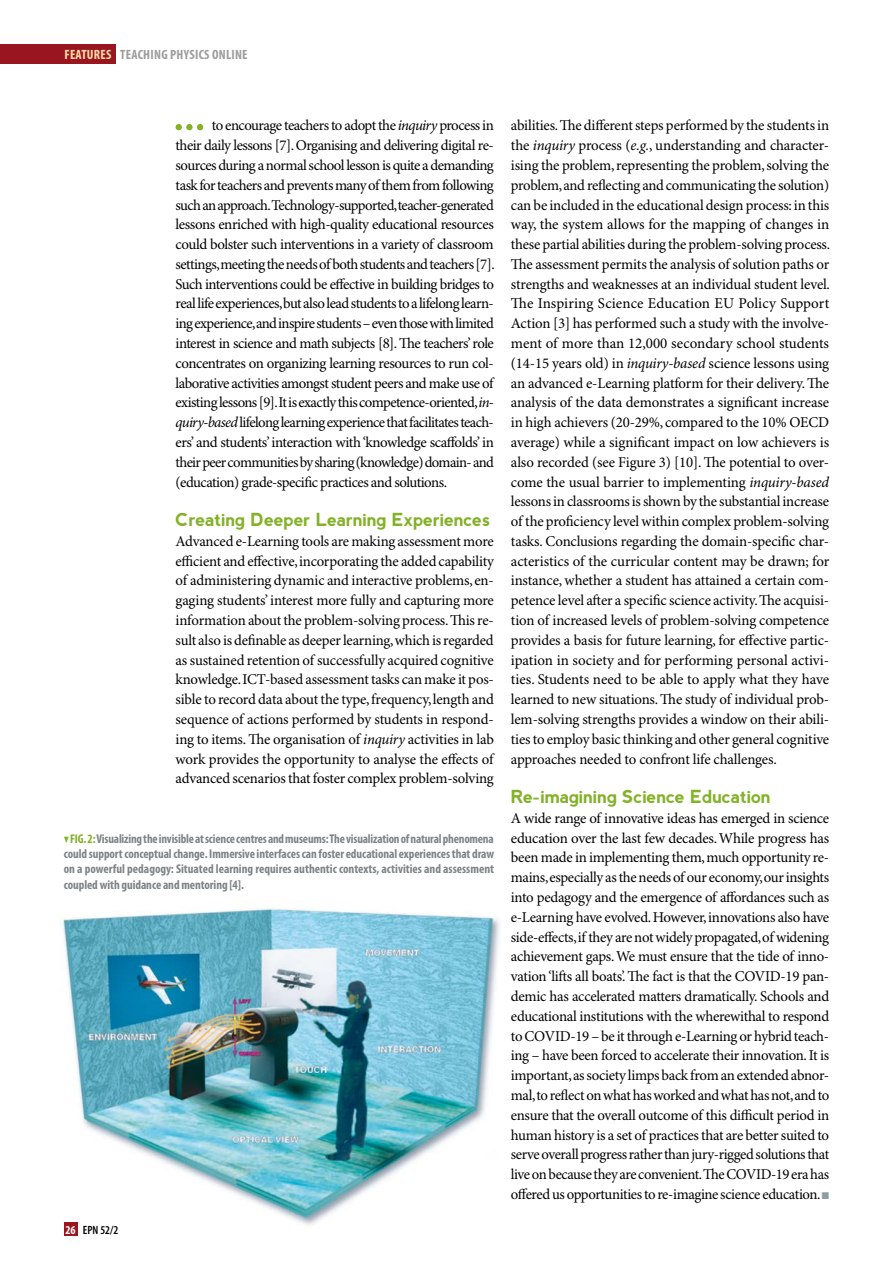
<style>
.page{position:relative;width:893px;height:1263px;background:#fff}
.page>*{position:absolute;margin:0;border:0;box-sizing:border-box;transform-origin:0 0}
.t1{font:700 18px "nevis";letter-spacing:-.015em;color:#83b127}
.t2{font:15px/19.8px "Minion Pro";letter-spacing:-.02em;color:#000;text-align:justify}
.t3{font:700 condensed 13.5px "Myriad Pro";letter-spacing:.02em;color:#9d9d9c}
.t4{font:700 condensed 12.75px/15.3px "Myriad Pro";letter-spacing:-.005em;color:#7d8386;text-align:justify}
.t5{font:600 condensed 12px "Myriad Pro";color:#000}
.t6{font:700 condensed 12px "Myriad Pro";color:#fff}
.s1{color:#fedea9}
.s2{font-style:italic}
.s3{font-family:"Mathematical Pi Six";font-weight:400;font-stretch:normal;font-size:8.7px;color:#83b127}
.s4{color:#83b127}
.s5{color:#8c9da6}
</style>
<div class="page">
<img style="left:62px;top:907px;width:437px;height:320px">
<svg style="left:176px;top:124px;width:6px;height:6px"></svg>
<div style="left:186px;top:124px;width:7px;height:6px;background:#83b127;border-radius:50%"></div>
<svg style="left:197px;top:124px;width:6px;height:6px"></svg>
<div style="left:0;top:45px;width:116px;height:19px;background:#991620"></div>
<div style="left:64px;top:1222px;width:13px;height:14px;background:#991620"></div>
<p class="t3" style="left:64px;top:47px;width:113px"><span class="s1">FEATURES</span> TEACHING physi</p>
<p class="t3" style="left:199px;top:47px;width:21px">cs online</p>
<p class="t2" style="left:176px;top:116px;width:321px;text-indent:36px">to encourage teachers to adopt the <span class="s2">inquiry</span> process in their daily lessons [7]. Organising and delivering digital re&shy;sources during a normal school lesson is quite a demanding task for teachers and prevents many of them from following such an approach.Technology-supported,teacher-generated lessons enriched with high-quality educational resources could bolster such interventions in a variety of classroom settings,meeting the needs of both students and teachers [7].<br>Such interventions could be effective in building bridges to real life experiences,but also lead students to a lifelong learn&shy;ing experience,and inspire students – even those with limited interest in science and math subjects [8]. The teachers’ role concentrates on organizing learning resources to run col&shy;laborative activities amongst student peers and make use of existing lessons [9].It is exactly this competence-oriented,<span class="s2">in&shy;quiry-based</span> lifelong learning experience that facilitates teach&shy;ers’ and students’ interaction with ‘knowledge scaffolds’ in their peer communities by sharing (knowledge) domain- and (education) grade-specific practices and solutions.</p>
<p class="t1" style="left:176px;top:509px;width:316px">Creating Deeper Learning Experiences</p>
<p class="t2" style="left:176px;top:532px;width:320px">Advanced e-Learning tools are making assessment more efficient and effective, incorporating the added capability of administering dynamic and interactive problems, en&shy;gaging students’ interest more fully and capturing more information about the problem-solving process. This re&shy;sult also is definable as deeper learning, which is regarded as sustained retention of successfully acquired cognitive knowledge. ICT-based assessment tasks can make it pos&shy;sible to record data about the type, frequency, length and sequence of actions performed by students in respond&shy;ing to items. The organisation of <span class="s2">inquiry</span> activities in lab work provides the opportunity to analyse the effects of advanced scenarios that foster complex problem-solving</p>
<p class="t4" style="left:64px;top:831px;width:432px"><span class="s3">.</span> <span class="s4">FIG. 2:</span> Visualizing the invisible at science centres and museums: The visualization of natural phenomena could support conceptual change. Immersive interfaces can foster educational experiences that draw on a powerful pedagogy: Situated learning requires authentic contexts, activities and assessment coupled with guidance and mentoring [4].</p>
<p class="t6" style="left:65px;top:1223px;width:12px">26</p>
<p class="t5" style="left:83px;top:1223px;width:37px">EPN 52/2</p>
<p class="t2" style="left:511px;top:116px;width:321px">abilities. The different steps performed by the students in the <span class="s2">inquiry</span> process (<span class="s2">e.g.</span>, understanding and character&shy;ising the problem, representing the problem, solving the problem, and reflecting and communicating the solution) can be included in the educational design process: in this way, the system allows for the mapping of changes in these partial abilities during the problem-solving process.<br>The assessment permits the analysis of solution paths or strengths and weaknesses at an individual student level.<br>The Inspiring Science Education EU Policy Support Action [3] has performed such a study with the involve&shy;ment of more than 12,000 secondary school students (14-15 years old) in <span class="s2">inquiry-based</span> science lessons using an advanced e-Learning platform for their delivery. The analysis of the data demonstrates a significant increase in high achievers (20-29%, compared to the 10% OECD average) while a significant impact on low achievers is also recorded (see Figure 3) [10]. The potential to over&shy;come the usual barrier to implementing <span class="s2">inquiry-based </span>lessons in classrooms is shown by the substantial increase of the proficiency level within complex problem-solving tasks. Conclusions regarding the domain-specific char&shy;acteristics of the curricular content may be drawn; for instance, whether a student has attained a certain com&shy;petence level after a specific science activity. The acquisi&shy;tion of increased levels of problem-solving competence provides a basis for future learning, for effective partic&shy;ipation in society and for performing personal activi&shy;ties. Students need to be able to apply what they have learned to new situations. The study of individual prob&shy;lem-solving strengths provides a window on their abili&shy;ties to employ basic thinking and other general cognitive approaches needed to confront life challenges.</p>
<p class="t1" style="left:511px;top:786px;width:261px">Re-imagining Science Education</p>
<p class="t2" style="left:511px;top:809px;width:320px">A wide range of innovative ideas has emerged in science education over the last few decades. While progress has been made in implementing them, much opportunity re&shy;mains, especially as the needs of our economy, our insights into pedagogy and the emergence of affordances such as e-Learning have evolved. However, innovations also have side-effects, if they are not widely propagated, of widening achievement gaps. We must ensure that the tide of inno&shy;vation ‘lifts all boats’. The fact is that the COVID-19 pan&shy;demic has accelerated matters dramatically. Schools and educational institutions with the wherewithal to respond to COVID-19 – be it through e-Learning or hybrid teach&shy;ing – have been forced to accelerate their innovation. It is important, as society limps back from an extended abnor&shy;mal, to reflect on what has worked and what has not, and to ensure that the overall outcome of this difficult period in human history is a set of practices that are better suited to serve overall progress rather than jury-rigged solutions that live on because they are convenient. The COVID-19 era has offered us opportunities to re-imagine science education. <span class="s5">■</span></p>
</div>
